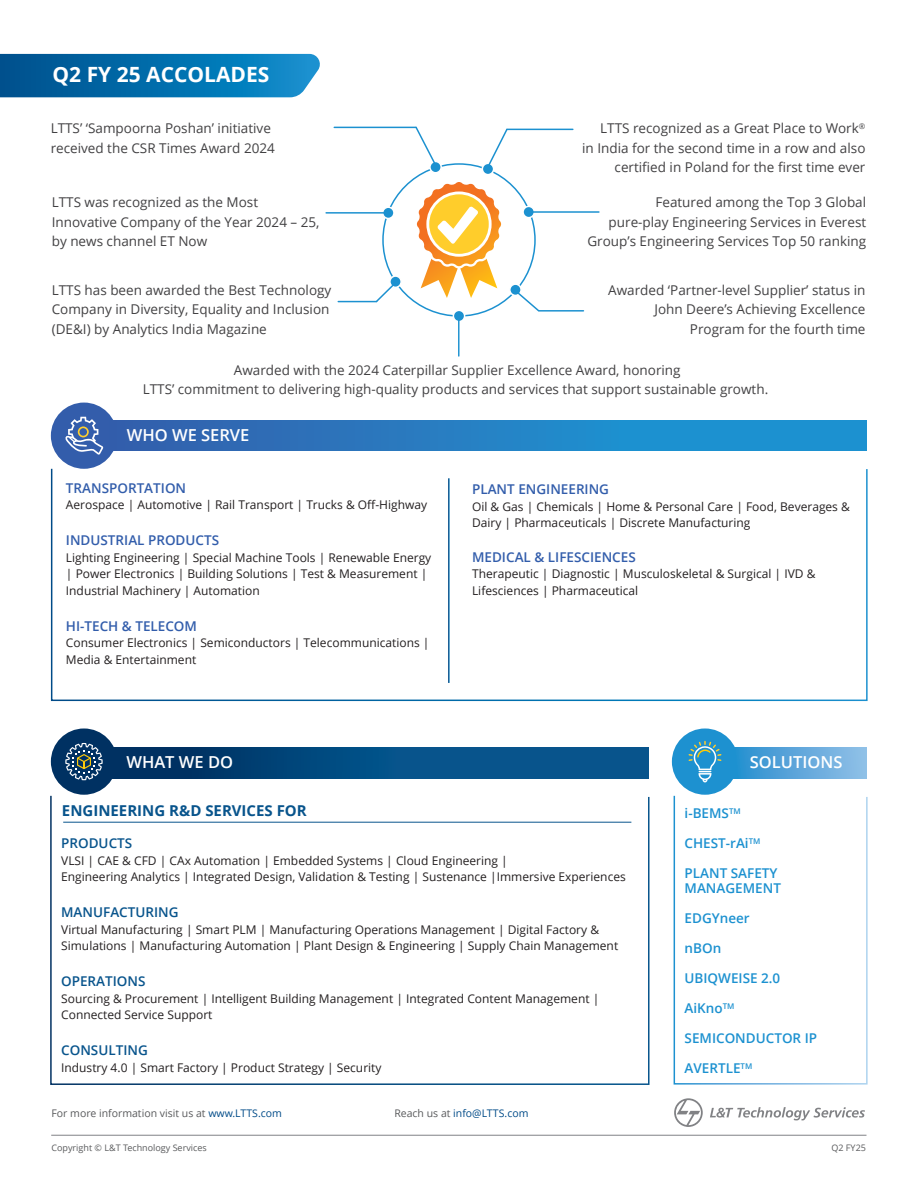
<style>
.page{position:relative;width:918px;height:1188px;background:#fff}
.page>*{position:absolute;margin:0;border:0;box-sizing:border-box;transform-origin:0 0}
.t1{font:700 21px "Open Sans";color:#fff}
.t2{font:600 16.5px "Open Sans";color:#fff}
.t3{font:700 15px "Open Sans";color:#08548c}
.t4{font:13.5px/19.5px "Open Sans";color:#424143;text-align:right}
.t5{font:600 13.5px/15px "Open Sans";color:#1c91d0}
.t6{font:600 13.5px "Open Sans";color:#325dab}
.t7{font:600 13.5px "Open Sans";color:#08548c}
.t8{font:12px/16.5px "Open Sans";color:#231f20}
.t9{font:10.5px "Open Sans";color:#595a5c}
.t10{font:10.5px "Open Sans";color:#004b88}
.t11{font:9px "Open Sans";color:#595a5c}
.s1{color:#004b88}
.s2{color:#595a5c}
</style>
<div class="page">
<svg style="left:51px;top:728px;width:66px;height:67px;background:#073766"></svg>
<svg style="left:672px;top:728px;width:66px;height:67px;background:#2494d1"></svg>
<div style="left:110px;top:748px;width:539px;height:30px;background:linear-gradient(to right,#003364,#0a5f99)"></div>
<svg style="left:50px;top:794px;width:600px;height:291px"></svg>
<div style="left:724px;top:748px;width:143px;height:30px;background:linear-gradient(to right,#1d8cce,#95c0e7)"></div>
<svg style="left:673px;top:794px;width:195px;height:291px"></svg>
<svg style="left:688px;top:741px;width:34px;height:42px"></svg>
<svg style="left:0;top:54px;width:320px;height:43px;background:#0971ae"></svg>
<svg style="left:416px;top:182px;width:86px;height:116px"></svg>
<div style="left:383px;top:207px;width:11px;height:11px;background:#1c91d0;border-radius:50%"></div>
<div style="left:382px;top:206px;width:13px;height:13px;border:2px solid #fff;border-radius:50%"></div>
<div style="left:453px;top:310px;width:12px;height:12px;background:#1c91d0;border-radius:50%"></div>
<div style="left:453px;top:310px;width:12px;height:12px;border:2px solid #fff;border-radius:50%"></div>
<div style="left:482px;top:163px;width:12px;height:12px;background:#1c91d0;border-radius:50%"></div>
<div style="left:482px;top:163px;width:12px;height:12px;border:2px solid #fff;border-radius:50%"></div>
<svg style="left:485px;top:128px;width:24px;height:43px"></svg>
<hr style="left:507px;top:129px;width:66px;height:1px;background:#1c91d0">
<div style="left:390px;top:276px;width:11px;height:11px;background:#1c91d0;border-radius:50%"></div>
<div style="left:389px;top:275px;width:13px;height:13px;border:2px solid #fff;border-radius:50%"></div>
<svg style="left:374px;top:280px;width:25px;height:23px"></svg>
<hr style="left:338px;top:301px;width:39px;height:1px;background:#1c91d0">
<div style="left:510px;top:284px;width:11px;height:11px;background:#1c91d0;border-radius:50%"></div>
<div style="left:509px;top:283px;width:13px;height:13px;border:2px solid #fff;border-radius:50%"></div>
<svg style="left:512px;top:288px;width:27px;height:24px"></svg>
<hr style="left:539px;top:310px;width:44px;height:2px;background:#1c91d0">
<div style="left:523px;top:206px;width:11px;height:12px;background:#1c91d0;border-radius:50%"></div>
<div style="left:522px;top:206px;width:13px;height:12px;border:2px solid #fff;border-radius:50%"></div>
<hr style="left:529px;top:211px;width:70px;height:2px;background:#1c91d0">
<hr style="left:326px;top:212px;width:64px;height:2px;background:#1c91d0">
<svg style="left:674px;top:1098px;width:29px;height:29px"></svg>
<svg style="left:710px;top:1107px;width:155px;height:13px"></svg>
<hr style="left:458px;top:316px;width:2px;height:40px;background:#1c91d0">
<svg style="left:65px;top:743px;width:38px;height:37px"></svg>
<hr style="left:63px;top:822px;width:568px;height:1px;background:#08548c">
<div style="left:51px;top:403px;width:66px;height:66px;background:#335dab;border-radius:33px"></div>
<div style="left:106px;top:420px;width:761px;height:31px;background:linear-gradient(to right,#3461ad,#189cd8)"></div>
<svg style="left:50px;top:467px;width:818px;height:235px"></svg>
<hr style="left:448px;top:478px;width:2px;height:205px;background:#fff">
<svg style="left:65px;top:417px;width:38px;height:38px"></svg>
<div style="left:430px;top:161px;width:11px;height:12px;background:#1c91d0;border-radius:50%"></div>
<div style="left:429px;top:161px;width:13px;height:12px;border:2px solid #fff;border-radius:50%"></div>
<svg style="left:414px;top:126px;width:25px;height:43px"></svg>
<hr style="left:334px;top:127px;width:82px;height:1px;background:#1c91d0">
<hr style="left:51px;top:1135px;width:815px;height:1px;background:#808285">
<h1 class="t1" style="left:53px;top:59px;width:218px">Q2 FY 25 ACCOLADES</h1>
<p class="t4" style="left:51px;top:118px;width:226px;text-align:left">LTTS’ ‘Sampoorna Poshan’ initiative received the CSR Times Award 2024</p>
<p class="t4" style="left:52px;top:192px;width:269px;text-align:left">LTTS was recognized as the Most<br>Innovative Company of the Year 2024 – 25, by news channel ET Now</p>
<p class="t4" style="left:52px;top:280px;width:281px;text-align:left">LTTS has been awarded the Best Technology<br>Company in Diversity, Equality and Inclusion (DE&amp;I) by Analytics India Magazine</p>
<p class="t4" style="left:582px;top:118px;width:285px">LTTS recognized as a Great Place to Work<sup>®<br></sup>in India for the second time in a row and also certified in Poland for the first time ever</p>
<p class="t4" style="left:587px;top:192px;width:280px">Featured among the Top 3 Global<br>pure-play Engineering Services in Everest<br>Group’s Engineering Services Top 50 ranking</p>
<p class="t4" style="left:608px;top:280px;width:259px">Awarded ‘Partner-level Supplier’ status in<br>John Deere’s Achieving Excellence<br>Program for the fourth time</p>
<p class="t4" style="left:143px;top:360px;width:627px;text-align:center">Awarded with the 2024 Caterpillar Supplier Excellence Award, honoring<br>LTTS’ commitment to delivering high-quality products and services that support sustainable growth.</p>
<h2 class="t2" style="left:127px;top:423px;width:124px">WHO WE SERVE</h2>
<p class="t6" style="left:66px;top:479px;width:122px">TRANSPORTATION</p>
<p class="t8" style="left:66px;top:496px;width:363px">Aerospace | Automotive | Rail Transport | Trucks &amp; Off-Highway</p>
<p class="t6" style="left:66px;top:531px;width:155px">INDUSTRIAL PRODUCTS</p>
<p class="t8" style="left:66px;top:549px;width:367px">Lighting Engineering | Special Machine Tools | Renewable Energy | Power Electronics | Building Solutions | Test &amp; Measurement |<br>Industrial Machinery | Automation</p>
<p class="t6" style="left:66px;top:617px;width:133px">HI-TECH &amp; TELECOM</p>
<p class="t8" style="left:66px;top:634px;width:365px">Consumer Electronics | Semiconductors | Telecommunications |<br>Media &amp; Entertainment</p>
<h2 class="t2" style="left:126px;top:751px;width:108px">WHAT WE DO</h2>
<p class="t6" style="left:472px;top:480px;width:139px">PLANT ENGINEERING</p>
<p class="t8" style="left:472px;top:498px;width:379px">Oil &amp; Gas | Chemicals | Home &amp; Personal Care | Food, Beverages &amp;<br>Dairy | Pharmaceuticals | Discrete Manufacturing</p>
<p class="t6" style="left:472px;top:548px;width:165px">MEDICAL &amp; LIFESCIENCES</p>
<p class="t8" style="left:472px;top:565px;width:345px">Therapeutic | Diagnostic | Musculoskeletal &amp; Surgical | IVD &amp;<br>Lifesciences | Pharmaceutical</p>
<h2 class="t2" style="left:750px;top:751px;width:94px">SOLUTIONS</h2>
<p class="t3" style="left:62px;top:800px;width:246px">ENGINEERING R&amp;D SERVICES FOR</p>
<p class="t7" style="left:61px;top:834px;width:73px">PRODUCTS</p>
<p class="t8" style="left:61px;top:852px;width:566px">VLSI | CAE &amp; CFD | CAx Automation | Embedded Systems | Cloud Engineering |<br>Engineering Analytics | Integrated Design, Validation &amp; Testing | Sustenance |Immersive Experiences</p>
<p class="t7" style="left:61px;top:903px;width:119px">MANUFACTURING</p>
<p class="t8" style="left:61px;top:921px;width:559px">Virtual Manufacturing | Smart PLM | Manufacturing Operations Management | Digital Factory &amp;<br>Simulations | Manufacturing Automation | Plant Design &amp; Engineering | Supply Chain Management</p>
<p class="t7" style="left:61px;top:972px;width:86px">OPERATIONS</p>
<p class="t8" style="left:61px;top:990px;width:540px">Sourcing &amp; Procurement | Intelligent Building Management | Integrated Content Management |<br>Connected Service Support</p>
<p class="t7" style="left:61px;top:1041px;width:88px">CONSULTING</p>
<p class="t8" style="left:61px;top:1059px;width:322px">Industry 4.0 | Smart Factory | Product Strategy | Security</p>
<p class="t5" style="left:685px;top:806px;width:58px">i-BEMS<sup>TM</sup></p>
<p class="t5" style="left:685px;top:836px;width:77px">CHEST-rAi<sup>TM</sup></p>
<p class="t5" style="left:685px;top:866px;width:98px">PLANT SAFETY<br>MANAGEMENT</p>
<p class="t5" style="left:685px;top:911px;width:67px">EDGYneer</p>
<p class="t5" style="left:685px;top:941px;width:38px">nBOn</p>
<p class="t5" style="left:685px;top:971px;width:97px">UBIQWEISE 2.0</p>
<p class="t5" style="left:685px;top:1001px;width:51px">AiKno<sup>TM</sup></p>
<p class="t5" style="left:685px;top:1031px;width:134px">SEMICONDUCTOR IP</p>
<p class="t5" style="left:685px;top:1061px;width:69px">AVERTLE<sup>TM</sup></p>
<p class="t9" style="left:52px;top:1106px;width:232px">For more information visit us at <span class="s1">www.LTTS.com</span></p>
<p class="t10" style="left:394px;top:1106px;width:136px"><span class="s2">Reach us at</span> info@LTTS.com</p>
<p class="t11" style="left:52px;top:1141px;width:157px">Copyright © L&amp;T Technology Services</p>
<p class="t11" style="left:831px;top:1141px;width:36px">Q2 FY25</p>
</div>
